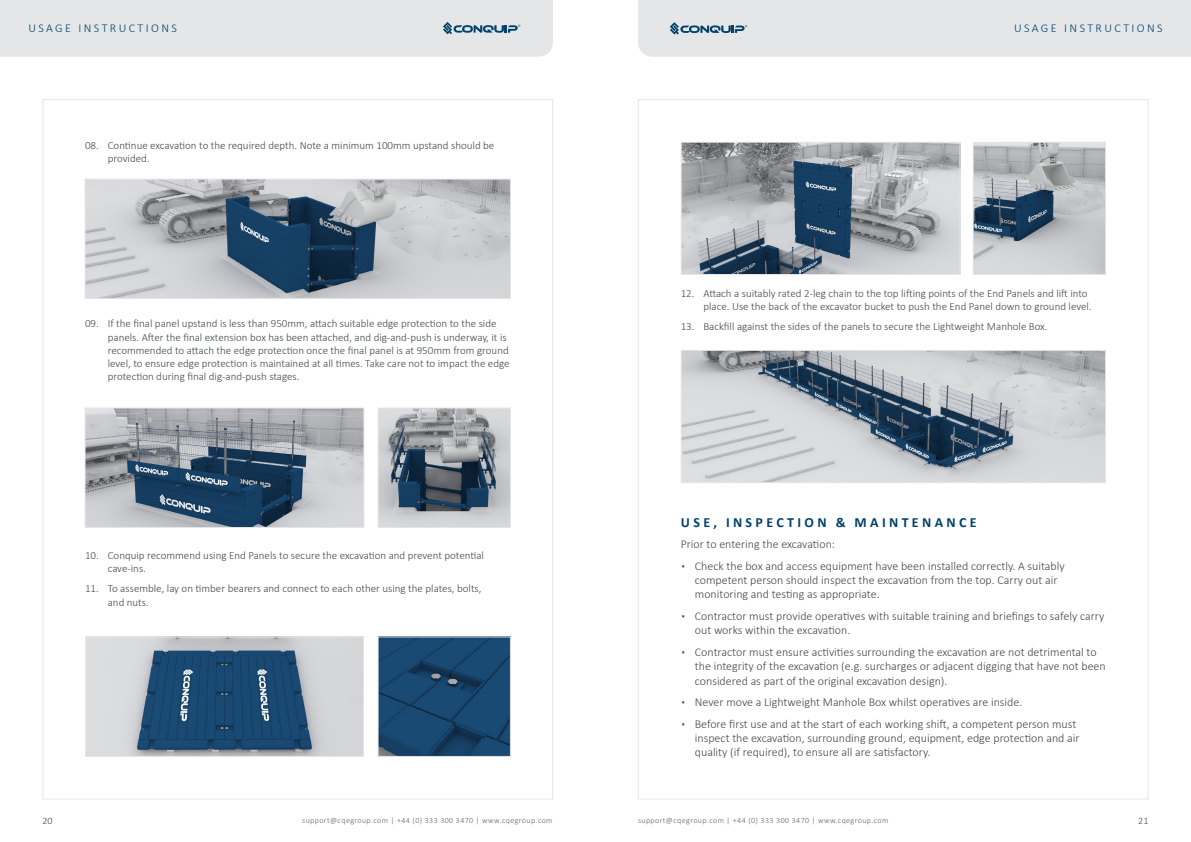
<style>
.page{position:relative;width:1191px;height:842px;background:#fff}
.page>*{position:absolute;margin:0;border:0;box-sizing:border-box;transform-origin:0 0}
.t1{font:700 14px "Calibri";letter-spacing:.24em;color:#00426b}
.t2{font:300 12px/14.4px "Calibri";color:#43464b}
.t3{font:300 12px "Calibri";letter-spacing:.2em;color:#00426b}
.t4{font:300 11px/13.2px "Calibri";color:#43464b}
.t5{font:300 10px "Calibri";color:#43464b}
.t6{font:300 8px "Calibri";letter-spacing:.05em;color:#636469}
</style>
<div class="page">
<div style="left:0;top:0;width:553px;height:57px;background:#e5e6e7"></div>
<div style="left:638px;top:0;width:553px;height:57px;background:#e5e6e7"></div>
<img style="left:87px;top:181px;width:422px;height:116px">
<div style="left:85px;top:179px;width:426px;height:120px;border:1px solid #e5e6e7"></div>
<img style="left:379px;top:409px;width:130px;height:117px">
<div style="left:377px;top:407px;width:134px;height:121px;border:1px solid #e5e6e7"></div>
<img style="left:87px;top:409px;width:275px;height:117px">
<div style="left:85px;top:407px;width:279px;height:121px;border:1px solid #e5e6e7"></div>
<img style="left:682px;top:352px;width:422px;height:129px">
<div style="left:680px;top:350px;width:426px;height:133px;border:1px solid #e5e6e7"></div>
<img style="left:87px;top:638px;width:275px;height:117px">
<div style="left:85px;top:636px;width:279px;height:121px;border:1px solid #e5e6e7"></div>
<img style="left:379px;top:638px;width:130px;height:117px">
<div style="left:377px;top:636px;width:134px;height:121px;border:1px solid #e5e6e7"></div>
<img style="left:682px;top:144px;width:276px;height:129px">
<div style="left:680px;top:142px;width:280px;height:133px;border:1px solid #e5e6e7"></div>
<img style="left:974px;top:144px;width:130px;height:129px">
<div style="left:972px;top:142px;width:134px;height:133px;border:1px solid #e5e6e7"></div>
<p class="t3" style="left:28px;top:21px;width:150px">USAGE INSTRUCTIONS</p>
<p class="t3" style="left:1014px;top:21px;width:150px">USAGE INSTRUCTIONS</p>
<p class="t4" style="left:108px;top:138px;width:388px;text-indent:-23px">08. Continue excavation to the required depth. Note a minimum 100mm upstand should be provided.</p>
<p class="t4" style="left:108px;top:317px;width:403px;text-indent:-23px">09. If the final panel upstand is less than 950mm, attach suitable edge protection to the side panels. After the final extension box has been attached, and dig-and-push is underway, it is recommended to attach the edge protection once the final panel is at 950mm from ground level, to ensure edge protection is maintained at all times. Take care not to impact the edge protection during final dig-and-push stages.</p>
<p class="t4" style="left:108px;top:549px;width:378px;text-indent:-23px">10. Conquip recommend using End Panels to secure the excavation and prevent potential cave-ins.</p>
<p class="t4" style="left:108px;top:582px;width:375px;text-indent:-23px">11. To assemble, lay on timber bearers and connect to each other using the plates, bolts, and nuts.</p>
<p class="t4" style="left:703px;top:286px;width:390px;text-indent:-23px">12. Attach a suitably rated 2-leg chain to the top lifting points of the End Panels and lift into place. Use the back of the excavator bucket to push the End Panel down to ground level.</p>
<p class="t4" style="left:680px;top:320px;width:368px">13. Backfill against the sides of the panels to secure the Lightweight Manhole Box.</p>
<p class="t1" style="left:681px;top:512px;width:297px">USE, INSPECTION &amp; MAINTENANCE</p>
<p class="t2" style="left:680px;top:537px;width:156px">Prior to entering the excavation:</p>
<p class="t2" style="left:695px;top:558px;width:371px;text-indent:-14px">▪ Check the box and access equipment have been installed correctly. A suitably competent person should inspect the excavation from the top. Carry out air monitoring and testing as appropriate.</p>
<p class="t2" style="left:695px;top:609px;width:411px;text-indent:-14px">▪ Contractor must provide operatives with suitable training and briefings to safely carry out works within the excavation.</p>
<p class="t2" style="left:695px;top:644px;width:412px;text-indent:-14px">▪ Contractor must ensure activities surrounding the excavation are not detrimental to the integrity of the excavation (e.g. surcharges or adjacent digging that have not been considered as part of the original excavation design).</p>
<p class="t2" style="left:680px;top:695px;width:343px">▪ Never move a Lightweight Manhole Box whilst operatives are inside.</p>
<p class="t2" style="left:695px;top:716px;width:386px;text-indent:-14px">▪ Before first use and at the start of each working shift, a competent person must inspect the excavation, surrounding ground, equipment, edge protection and air quality (if required), to ensure all are satisfactory.</p>
<p class="t5" style="left:43px;top:814px;width:12px">20</p>
<p class="t6" style="left:302px;top:816px;width:252px">support@cqegroup.com | +44 (0) 333 300 3470 | www.cqegroup.com</p>
<p class="t6" style="left:638px;top:816px;width:252px">support@cqegroup.com | +44 (0) 333 300 3470 | www.cqegroup.com</p>
<p class="t5" style="left:1138px;top:814px;width:12px">21</p>
</div>
